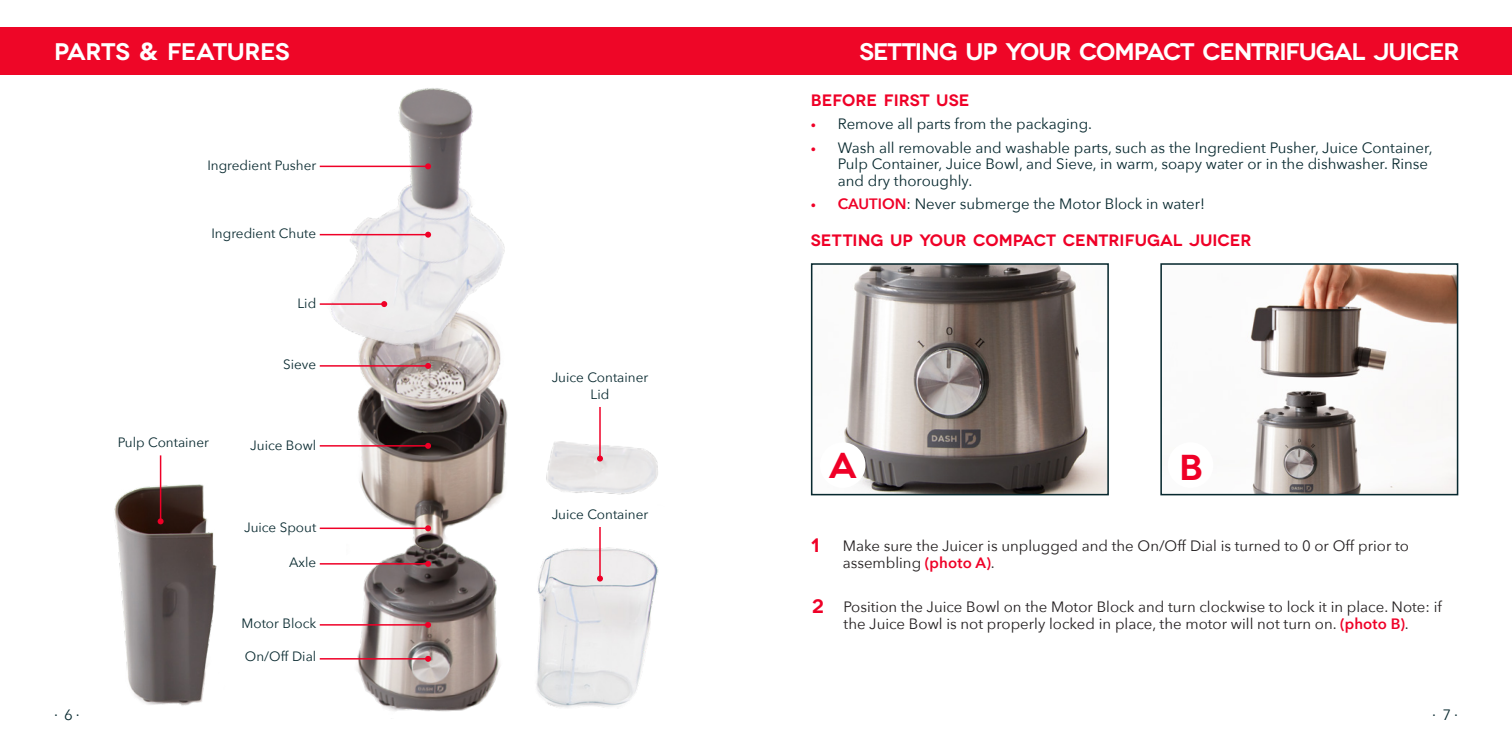
<style>
.page{position:relative;width:1512px;height:756px;background:#fff}
.page>*{position:absolute;margin:0;border:0;box-sizing:border-box;transform-origin:0 0}
.t1{font:600 36px "Novecentowide";color:#ef0027}
.t2{font:600 24px "Novecentowide";letter-spacing:-.04em;color:#fff}
.t3{font:600 24px "Novecentowide";letter-spacing:-.02em;color:#fff}
.t4{font:600 19.5px "Novecentowide";color:#ef0027}
.t5{font:600 16.5px "Novecentowide";color:#ef0027}
.t6{font:15px/16.5px "Avenir Next";color:#08292f}
.t7{font:15px/16.5px "Avenir Next";color:#231f20}
.t8{font:13.5px/16.2px "Avenir Next";color:#08292f;text-align:center}
.s1{font-family:"Avenir Next";font-weight:700}
.s2{font-size:10.5px;color:#ef0027}
.s3{font-weight:600;color:#ef0027}
</style>
<div class="page">
<div style="left:0;top:27px;width:1512px;height:48px;background:#ee0627"></div>
<img style="left:844px;top:266px;width:262px;height:226px">
<div style="left:811px;top:263px;width:298px;height:232px;border:2px solid #08292f"></div>
<img style="left:1250px;top:266px;width:205px;height:226px">
<div style="left:1160px;top:263px;width:298px;height:232px;border:2px solid #08292f"></div>
<div style="left:820px;top:442px;width:46px;height:46px;background:#fff;border-radius:50%"></div>
<img style="left:114px;top:479px;width:103px;height:227px">
<img style="left:357px;top:564px;width:143px;height:148px">
<img style="left:346px;top:449px;width:160px;height:115px">
<img style="left:357px;top:408px;width:151px;height:41px">
<img style="left:319px;top:165px;width:187px;height:243px">
<img style="left:379px;top:88px;width:109px;height:131px">
<img style="left:536px;top:547px;width:123px;height:161px">
<hr style="left:320px;top:658px;width:108px;height:2px;background:#ef0027">
<svg style="left:425px;top:656px;width:6px;height:6px"></svg>
<hr style="left:320px;top:624px;width:108px;height:2px;background:#ef0027">
<svg style="left:425px;top:622px;width:6px;height:6px"></svg>
<hr style="left:320px;top:166px;width:108px;height:1px;background:#ef0027">
<svg style="left:425px;top:163px;width:6px;height:6px"></svg>
<hr style="left:320px;top:234px;width:108px;height:1px;background:#ef0027">
<svg style="left:425px;top:232px;width:6px;height:6px"></svg>
<hr style="left:320px;top:365px;width:108px;height:2px;background:#ef0027">
<svg style="left:425px;top:363px;width:6px;height:6px"></svg>
<hr style="left:320px;top:445px;width:108px;height:2px;background:#ef0027">
<svg style="left:425px;top:443px;width:6px;height:6px"></svg>
<hr style="left:320px;top:528px;width:108px;height:1px;background:#ef0027">
<svg style="left:425px;top:525px;width:6px;height:6px"></svg>
<hr style="left:320px;top:563px;width:108px;height:2px;background:#ef0027">
<svg style="left:425px;top:561px;width:6px;height:6px"></svg>
<hr style="left:320px;top:303px;width:64px;height:2px;background:#ef0027">
<svg style="left:381px;top:301px;width:6px;height:6px"></svg>
<hr style="left:599px;top:527px;width:2px;height:52px;background:#ef0027">
<svg style="left:597px;top:576px;width:6px;height:6px"></svg>
<hr style="left:160px;top:455px;width:1px;height:66px;background:#ef0027">
<svg style="left:158px;top:518px;width:6px;height:6px"></svg>
<img style="left:546px;top:441px;width:112px;height:54px">
<hr style="left:599px;top:407px;width:2px;height:52px;background:#ef0027">
<svg style="left:597px;top:456px;width:6px;height:6px"></svg>
<p class="t3" style="left:54px;top:37px;width:237px">PARTS <span class="s1">&amp;</span> FEATURES</p>
<p class="t2" style="left:859px;top:37px;width:602px">SETTING UP YOUR COMPACT CENTRIFUGAL JUICER</p>
<p class="t6" style="left:54px;top:706px;width:27px">∙ 6 ∙</p>
<p class="t8" style="left:207px;top:157px;width:110px">Ingredient Pusher</p>
<p class="t8" style="left:211px;top:224px;width:106px">Ingredient Chute</p>
<p class="t8" style="left:297px;top:295px;width:20px">Lid</p>
<p class="t8" style="left:118px;top:434px;width:93px">Pulp Container</p>
<p class="t8" style="left:283px;top:356px;width:35px">Sieve</p>
<p class="t8" style="left:250px;top:437px;width:68px">Juice Bowl</p>
<p class="t8" style="left:244px;top:518px;width:74px">Juice Spout</p>
<p class="t8" style="left:289px;top:554px;width:29px">Axle</p>
<p class="t8" style="left:241px;top:615px;width:76px">Motor Block</p>
<p class="t8" style="left:245px;top:648px;width:73px">On/Off Dial</p>
<p class="t8" style="left:552px;top:369px;width:98px">Juice Container<br>Lid</p>
<p class="t8" style="left:552px;top:506px;width:98px">Juice Container</p>
<p class="t5" style="left:811px;top:90px;width:160px">BEFORE FIRST USE</p>
<p class="t6" style="left:811px;top:115px;width:283px"><span class="s2">•</span> Remove all parts from the packaging.</p>
<p class="t6" style="left:838px;top:139px;width:596px;text-indent:-27px"><span class="s2">•</span> Wash all removable and washable parts, such as the Ingredient Pusher, Juice Container,<br>Pulp Container, Juice Bowl, and Sieve, in warm, soapy water or in the dishwasher. Rinse and dry thoroughly.</p>
<p class="t6" style="left:811px;top:195px;width:396px"><span class="s2">•</span> <span class="s3">CAUTION</span>: Never submerge the Motor Block in water!</p>
<p class="t5" style="left:811px;top:230px;width:442px">SETTING UP YOUR COMPACT CENTRIFUGAL JUICER</p>
<p class="t1" style="left:829px;top:444px;width:30px">A</p>
<p class="t1" style="left:1179px;top:446px;width:25px">B</p>
<p class="t4" style="left:811px;top:533px;width:10px">1</p>
<p class="t4" style="left:812px;top:594px;width:14px">2</p>
<p class="t7" style="left:843px;top:537px;width:568px">Make sure the Juicer is unplugged and the On/Off Dial is turned to 0 or Off prior to assembling <span class="s3">(photo A)</span>.</p>
<p class="t7" style="left:844px;top:598px;width:600px">Position the Juice Bowl on the Motor Block and turn clockwise to lock it in place. Note: if the Juice Bowl is not properly locked in place, the motor will not turn on. <span class="s3">(photo B)</span>.</p>
<p class="t6" style="left:1432px;top:706px;width:27px">∙ 7 ∙</p>
</div>
